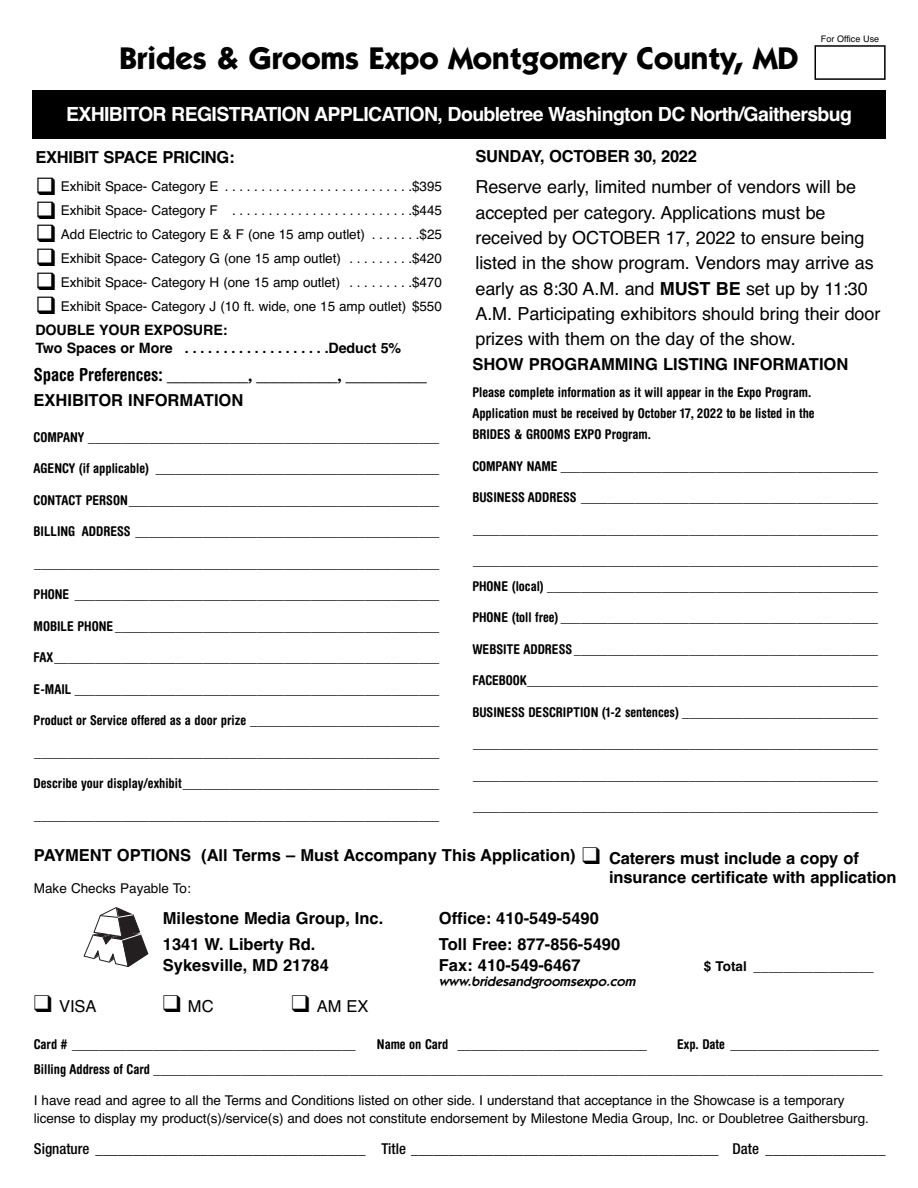
<style>
.page{position:relative;width:918px;height:1188px;background:#fff}
.page>*{position:absolute;margin:0;border:0;box-sizing:border-box;transform-origin:0 0}
.t1{font:700 31.5px "Itc Kabel";color:#000}
.t2{font:700 19.5px "Helvetica";letter-spacing:-.035em;color:#fff}
.t3{font:18px/25.3px "Helvetica";letter-spacing:-.005em;color:#000}
.t4{font:700 condensed 18px "Helvetica Rounded";color:#000}
.t5{font:700 16.5px/19.5px "Helvetica";color:#000}
.t6{font:16.5px "Helvetica";color:#000}
.t7{font:500 condensed 15px "Helvetica Neue";color:#000}
.t8{font:700 14.25px/18.5px "Helvetica";letter-spacing:-.005em;color:#000}
.t9{font:700 condensed 13.5px/21px "Helvetica Rounded";color:#000}
.t10{font:13.5px/18px "Helvetica";letter-spacing:-.005em;color:#000}
.t11{font:italic 600 13.5px "Itc Kabel";color:#000}
.t12{font:9px "Helvetica";color:#000}
.s1{font-weight:700}
</style>
<div class="page">
<div style="left:815px;top:45px;width:71px;height:35px;border:2px solid #000"></div>
<div style="left:32px;top:91px;width:854px;height:48px;background:#000"></div>
<svg style="left:84px;top:907px;width:64px;height:60px"></svg>
<h1 class="t1" style="left:119px;top:47px;width:681px">Brides &amp; Grooms Expo Montgomery County, MD</h1>
<p class="t12" style="left:821px;top:36px;width:60px">For Office Use</p>
<h2 class="t2" style="left:66px;top:107px;width:787px">EXHIBITOR REGISTRATION APPLICATION, Doubletree Washington DC North/Gaithersbug</h2>
<p class="t5" style="left:35px;top:149px;width:201px">EXHIBIT SPACE PRICING:</p>
<p class="t10" style="left:35px;top:179px;width:408px">❑ Exhibit Space- Category E . . . . . . . . . . . . . . . . . . . . . . . . . .$395</p>
<p class="t10" style="left:35px;top:203px;width:408px">❑ Exhibit Space- Category F . . . . . . . . . . . . . . . . . . . . . . . . .$445</p>
<p class="t10" style="left:35px;top:227px;width:408px">❑ Add Electric to Category E &amp; F (one 15 amp outlet) . . . . . . .$25</p>
<p class="t10" style="left:35px;top:250px;width:408px">❑ Exhibit Space- Category G (one 15 amp outlet) . . . . . . . . .$420</p>
<p class="t10" style="left:35px;top:274px;width:408px">❑ Exhibit Space- Category H (one 15 amp outlet) . . . . . . . . .$470</p>
<p class="t10" style="left:35px;top:298px;width:408px">❑ Exhibit Space- Category J (10 ft. wide, one 15 amp outlet) $550</p>
<p class="t8" style="left:35px;top:322px;width:367px">DOUBLE YOUR EXPOSURE:<br>Two Spaces or More . . . . . . . . . . . . . . . . . . .Deduct 5%</p>
<p class="t5" style="left:476px;top:148px;width:223px">SUNDAY, OCTOBER 30, 2022</p>
<p class="t3" style="left:475px;top:176px;width:406px">Reserve early, limited number of vendors will be accepted per category. Applications must be received by OCTOBER 17, 2022 to ensure being listed in the show program. Vendors may arrive as early as 8:30 A.M. and <span class="s1">MUST BE</span> set up by 11:30<br>A.M. Participating exhibitors should bring their door prizes with them on the day of the show.</p>
<p class="t5" style="left:472px;top:356px;width:377px">SHOW PROGRAMMING LISTING INFORMATION</p>
<p class="t9" style="left:472px;top:383px;width:344px">Please complete information as it will appear in the Expo Program.<br>Application must be received by October 17, 2022 to be listed in the<br>BRIDES &amp; GROOMS EXPO Program.</p>
<p class="t9" style="left:472px;top:457px;width:407px">COMPANY NAME _______________________________________________</p>
<p class="t9" style="left:472px;top:488px;width:407px">BUSINESS ADDRESS ____________________________________________</p>
<p class="t9" style="left:473px;top:520px;width:406px">____________________________________________________________</p>
<p class="t9" style="left:472px;top:549px;width:407px;line-height:25.5px">____________________________________________________________<br>PHONE (local) _________________________________________________</p>
<p class="t9" style="left:472px;top:608px;width:407px">PHONE (toll free) _______________________________________________</p>
<p class="t9" style="left:472px;top:640px;width:407px">WEBSITE ADDRESS _____________________________________________</p>
<p class="t9" style="left:472px;top:671px;width:407px">FACEBOOK____________________________________________________</p>
<p class="t9" style="left:472px;top:703px;width:407px">BUSINESS DESCRIPTION (1-2 sentences) _____________________________</p>
<p class="t9" style="left:473px;top:734px;width:406px">____________________________________________________________</p>
<p class="t9" style="left:473px;top:766px;width:406px">____________________________________________________________</p>
<p class="t9" style="left:473px;top:797px;width:406px">____________________________________________________________</p>
<h3 class="t4" style="left:34px;top:368px;width:394px">Space Preferences: _________, _________, _________</h3>
<p class="t5" style="left:34px;top:392px;width:211px">EXHIBITOR INFORMATION</p>
<p class="t9" style="left:34px;top:428px;width:407px">COMPANY ____________________________________________________</p>
<p class="t9" style="left:34px;top:459px;width:407px">AGENCY (if applicable) __________________________________________</p>
<p class="t9" style="left:34px;top:491px;width:407px">CONTACT PERSON______________________________________________</p>
<p class="t9" style="left:34px;top:522px;width:407px">BILLING ADDRESS _____________________________________________</p>
<p class="t9" style="left:34px;top:554px;width:406px">____________________________________________________________</p>
<p class="t9" style="left:34px;top:585px;width:407px">PHONE ______________________________________________________</p>
<p class="t9" style="left:34px;top:617px;width:407px">MOBILE PHONE ________________________________________________</p>
<p class="t9" style="left:34px;top:648px;width:407px">FAX_________________________________________________________</p>
<p class="t9" style="left:34px;top:680px;width:407px">E-MAIL ______________________________________________________</p>
<p class="t9" style="left:34px;top:711px;width:407px">Product or Service offered as a door prize ____________________________</p>
<p class="t9" style="left:34px;top:743px;width:406px">____________________________________________________________</p>
<p class="t9" style="left:34px;top:774px;width:407px">Describe your display/exhibit______________________________________</p>
<p class="t9" style="left:34px;top:806px;width:406px">____________________________________________________________</p>
<p class="t5" style="left:609px;top:850px;width:289px;text-indent:-27px">❑ Caterers must include a copy of insurance certificate with application</p>
<p class="t5" style="left:34px;top:847px;width:543px">PAYMENT OPTIONS (All Terms – Must Accompany This Application)</p>
<p class="t10" style="left:34px;top:880px;width:158px">Make Checks Payable To:</p>
<p class="t5" style="left:163px;top:910px;width:222px">Milestone Media Group, Inc.</p>
<p class="t5" style="left:439px;top:910px;width:162px">Office: 410-549-5490</p>
<p class="t5" style="left:163px;top:936px;width:154px">1341 W. Liberty Rd.</p>
<p class="t5" style="left:439px;top:936px;width:183px">Toll Free: 877-856-5490</p>
<p class="t5" style="left:163px;top:957px;width:168px">Sykesville, MD 21784</p>
<p class="t5" style="left:439px;top:957px;width:143px">Fax: 410-549-6467</p>
<p class="t10" style="left:704px;top:958px;width:171px"><span class="s1">$ Total</span> ________________</p>
<p class="t11" style="left:439px;top:976px;width:201px">www.bridesandgroomsexpo.com</p>
<p class="t6" style="left:34px;top:1000px;width:64px">❑ VISA</p>
<p class="t6" style="left:163px;top:1000px;width:52px">❑ MC</p>
<p class="t6" style="left:292px;top:1000px;width:78px">❑ AM EX</p>
<p class="t9" style="left:34px;top:1034px;width:323px">Card # __________________________________________</p>
<p class="t9" style="left:377px;top:1034px;width:271px">Name on Card ____________________________</p>
<p class="t9" style="left:34px;top:1032px;width:850px;line-height:25.8px;text-align:right">Exp. Date ______________________<br>Billing Address of Card ____________________________________________________________________________________________________________</p>
<p class="t10" style="left:34px;top:1093px;width:836px">I have read and agree to all the Terms and Conditions listed on other side. I understand that acceptance in the Showcase is a temporary license to display my product(s)/service(s) and does not constitute endorsement by Milestone Media Group, Inc. or Doubletree Gaithersburg.</p>
<p class="t7" style="left:34px;top:1144px;width:853px">Signature ____________________________________ Title _________________________________________ Date ________________</p>
</div>
